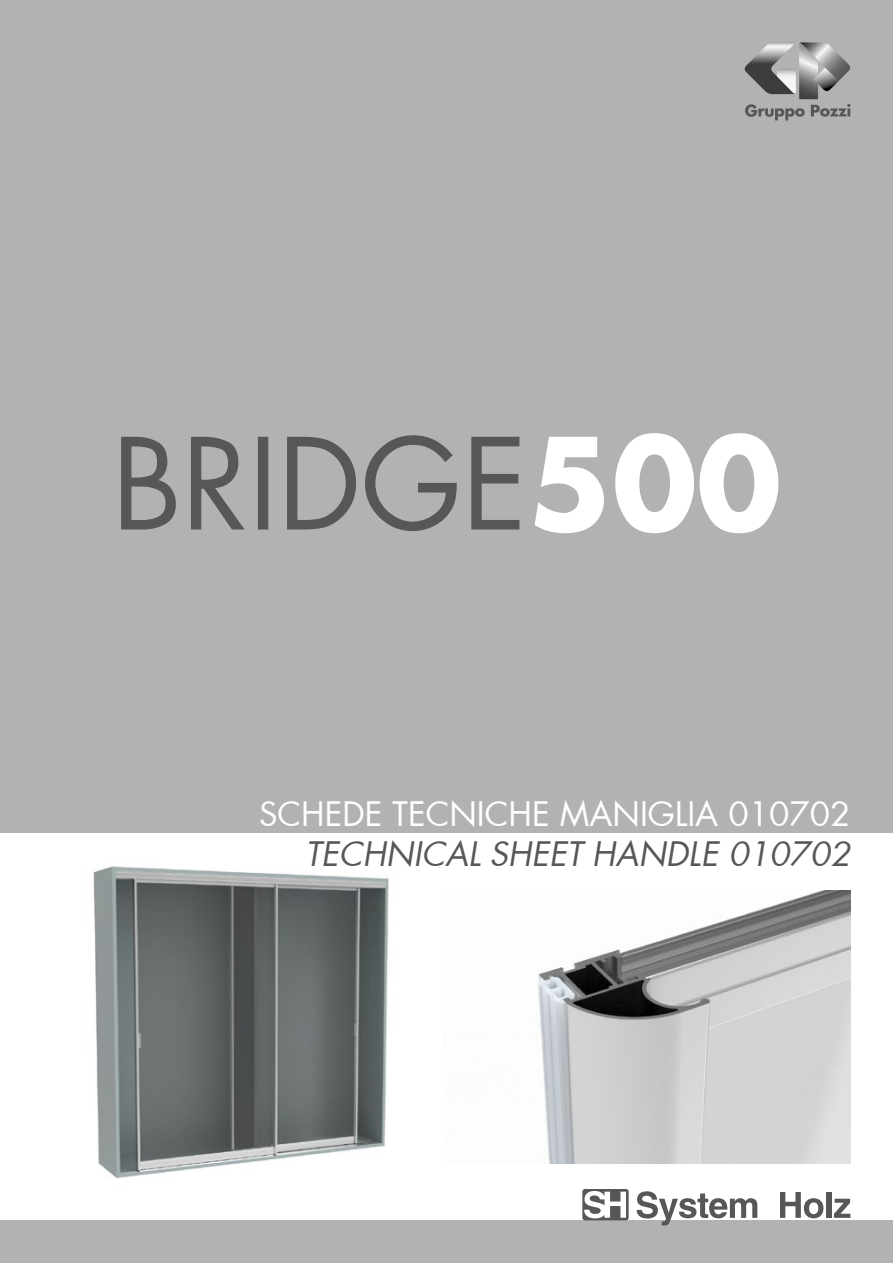
<style>
.page{position:relative;width:893px;height:1263px;background:#b3b2b2}
.page>*{position:absolute;margin:0;border:0;box-sizing:border-box;transform-origin:0 0}
.t1{font:123px "Futura";color:#575756}
.t2{font:33px "Futura";color:#fff}
.t3{font:italic 33px "Futura";color:#575756}
.s1{font-weight:700;color:#fff}
</style>
<div class="page">
<div style="left:0;top:833px;width:893px;height:387px;background:#fff"></div>
<svg style="left:745px;top:42px;width:105px;height:78px"></svg>
<img style="left:93px;top:866px;width:296px;height:313px">
<svg style="left:582px;top:1189px;width:47px;height:31px"></svg>
<svg style="left:637px;top:1191px;width:120px;height:34px"></svg>
<svg style="left:780px;top:1192px;width:43px;height:26px"></svg>
<div style="left:826px;top:1192px;width:5px;height:26px;background:#575756"></div>
<svg style="left:834px;top:1199px;width:16px;height:19px"></svg>
<img style="left:538px;top:891px;width:312px;height:272px">
<h1 class="t1" style="left:112px;top:400px;width:671px">BRIDGE<span class="s1">500</span></h1>
<p class="t2" style="left:259px;top:791px;width:593px">SCHEDE TECNICHE MANIGLIA 010702</p>
<p class="t3" style="left:306px;top:831px;width:546px">TECHNICAL SHEET HANDLE 010702</p>
</div>
